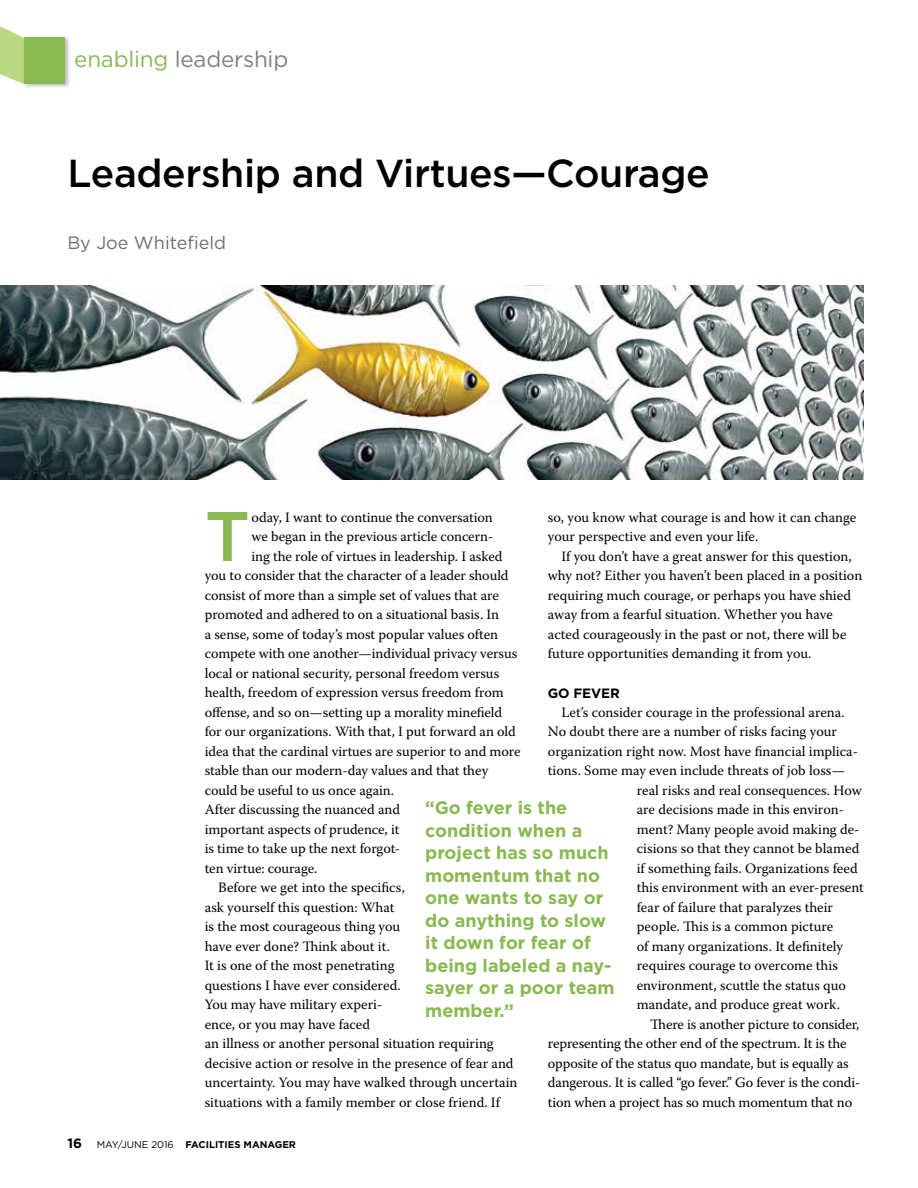
<style>
.page{position:relative;width:918px;height:1188px;background:#fff}
.page>*{position:absolute;margin:0;border:0;box-sizing:border-box;transform-origin:0 0}
.t1{font:500 69.9px "Gotham";color:#89b951}
.t2{font:500 39px "Gotham";letter-spacing:-.01em;color:#000}
.t3{font:22.5px "Gotham";letter-spacing:-.01em;color:#807f83}
.t4{font:700 18px/22.5px "Gotham";color:#89b951}
.t5{font:18px "Gotham";color:#6d6e71}
.t6{font:14.25px/19.5px "Warnock Pro";color:#000}
.t7{font:700 13.5px "Gotham";letter-spacing:-.01em;color:#000}
.t8{font:700 9.75px "Gotham";color:#000}
.s1{color:#89b951}
.s2{font-weight:400}
</style>
<div class="page">
<svg style="left:0;top:26px;width:23px;height:58px"></svg>
<div style="left:23px;top:35px;width:48px;height:54px;background:#000;opacity:.3"></div>
<div style="left:24px;top:38px;width:40px;height:46px;background:#89b951"></div>
<img style="left:0;top:285px;width:864px;height:195px">
<h3 class="t3" style="left:74px;top:46px;width:216px"><span class="s1">enabling</span> leadership</h3>
<h2 class="t2" style="left:68px;top:151px;width:644px">Leadership and Virtues—Courage</h2>
<p class="t5" style="left:68px;top:233px;width:160px">By Joe Whitefield</p>
<p class="t6" style="left:548px;top:507px;width:310px">so, you know what courage is and how it can change your perspective and even your life.</p>
<p class="t6" style="left:548px;top:546px;width:316px;text-indent:13px">If you don’t have a great answer for this question, why not? Either you haven’t been placed in a position requiring much courage, or perhaps you have shied away from a fearful situation. Whether you have acted courageously in the past or not, there will be future opportunities demanding it from you.</p>
<p class="t7" style="left:548px;top:684px;width:73px">GO FEVER</p>
<p class="t6" style="left:561px;top:702px;width:285px">Let’s consider courage in the professional arena.</p>
<p class="t6" style="left:548px;top:722px;width:291px">No doubt there are a number of risks facing your</p>
<p class="t6" style="left:548px;top:741px;width:312px">organization right now. Most have financial implica-</p>
<p class="t6" style="left:548px;top:761px;width:299px">tions. Some may even include threats of job loss—</p>
<p class="t6" style="left:637px;top:780px;width:227px">real risks and real consequences. How</p>
<p class="t6" style="left:637px;top:800px;width:209px">are decisions made in this environ-</p>
<p class="t6" style="left:637px;top:819px;width:224px">ment? Many people avoid making de-</p>
<p class="t6" style="left:637px;top:839px;width:224px">cisions so that they cannot be blamed</p>
<p class="t6" style="left:637px;top:858px;width:223px">if something fails. Organizations feed</p>
<p class="t6" style="left:637px;top:878px;width:229px">this environment with an ever-present</p>
<p class="t6" style="left:637px;top:897px;width:198px">fear of failure that paralyzes their</p>
<p class="t6" style="left:637px;top:917px;width:198px">people. This is a common picture</p>
<p class="t6" style="left:637px;top:936px;width:208px">of many organizations. It definitely</p>
<p class="t6" style="left:637px;top:956px;width:203px">requires courage to overcome this</p>
<p class="t6" style="left:637px;top:975px;width:211px">environment, scuttle the status quo</p>
<p class="t6" style="left:637px;top:995px;width:205px">mandate, and produce great work.</p>
<p class="t6" style="left:650px;top:1014px;width:211px">There is another picture to consider,</p>
<p class="t6" style="left:548px;top:1034px;width:300px">representing the other end of the spectrum. It is the</p>
<p class="t6" style="left:548px;top:1053px;width:302px">opposite of the status quo mandate, but is equally as</p>
<p class="t6" style="left:548px;top:1073px;width:314px">dangerous. It is called “go fever.” Go fever is the condi-</p>
<p class="t6" style="left:548px;top:1092px;width:306px">tion when a project has so much momentum that no</p>
<h1 class="t1" style="left:205px;top:497px;width:47px">T</h1>
<p class="t6" style="left:251px;top:507px;width:243px">oday, I want to continue the conversation</p>
<p class="t6" style="left:251px;top:527px;width:243px">we began in the previous article concern-</p>
<p class="t6" style="left:251px;top:546px;width:253px">ing the role of virtues in leadership. I asked</p>
<p class="t6" style="left:205px;top:566px;width:305px">you to consider that the character of a leader should</p>
<p class="t6" style="left:205px;top:585px;width:296px">consist of more than a simple set of values that are</p>
<p class="t6" style="left:205px;top:605px;width:296px">promoted and adhered to on a situational basis. In</p>
<p class="t6" style="left:205px;top:624px;width:295px">a sense, some of today’s most popular values often</p>
<p class="t6" style="left:205px;top:644px;width:314px">compete with one another—individual privacy versus</p>
<p class="t6" style="left:205px;top:663px;width:296px">local or national security, personal freedom versus</p>
<p class="t6" style="left:205px;top:683px;width:301px">health, freedom of expression versus freedom from</p>
<p class="t6" style="left:205px;top:702px;width:299px">offense, and so on—setting up a morality minefield</p>
<p class="t6" style="left:205px;top:722px;width:313px">for our organizations. With that, I put forward an old</p>
<p class="t6" style="left:205px;top:741px;width:317px">idea that the cardinal virtues are superior to and more</p>
<p class="t6" style="left:205px;top:761px;width:285px">stable than our modern-day values and that they</p>
<p class="t6" style="left:205px;top:780px;width:191px">could be useful to us once again.</p>
<p class="t6" style="left:205px;top:800px;width:197px">After discussing the nuanced and</p>
<p class="t6" style="left:205px;top:819px;width:196px">important aspects of prudence, it</p>
<p class="t6" style="left:205px;top:839px;width:197px">is time to take up the next forgot-</p>
<p class="t6" style="left:205px;top:858px;width:114px">ten virtue: courage.</p>
<p class="t6" style="left:218px;top:878px;width:188px">Before we get into the specifics,</p>
<p class="t6" style="left:205px;top:897px;width:191px">ask yourself this question: What</p>
<p class="t6" style="left:205px;top:917px;width:197px">is the most courageous thing you</p>
<p class="t6" style="left:205px;top:936px;width:187px">have ever done? Think about it.</p>
<p class="t6" style="left:205px;top:956px;width:191px">It is one of the most penetrating</p>
<p class="t6" style="left:205px;top:975px;width:197px">questions I have ever considered.</p>
<p class="t6" style="left:205px;top:995px;width:179px">You may have military experi-</p>
<p class="t6" style="left:205px;top:1014px;width:167px">ence, or you may have faced</p>
<p class="t6" style="left:205px;top:1034px;width:291px">an illness or another personal situation requiring</p>
<p class="t6" style="left:205px;top:1053px;width:310px">decisive action or resolve in the presence of fear and</p>
<p class="t6" style="left:205px;top:1073px;width:314px">uncertainty. You may have walked through uncertain</p>
<p class="t6" style="left:205px;top:1092px;width:297px">situations with a family member or close friend. If</p>
<p class="t4" style="left:425px;top:797px;width:191px">“Go fever is the condition when a project has so much momentum that no one wants to say or do anything to slow it down for fear of being labeled a nay&shy;sayer or a poor team member.”</p>
<p class="t7" style="left:68px;top:1134px;width:16px">16</p>
<p class="t8" style="left:97px;top:1138px;width:201px"><span class="s2">MAY/JUNE 2016</span> FACILITIES MANAGER</p>
</div>
